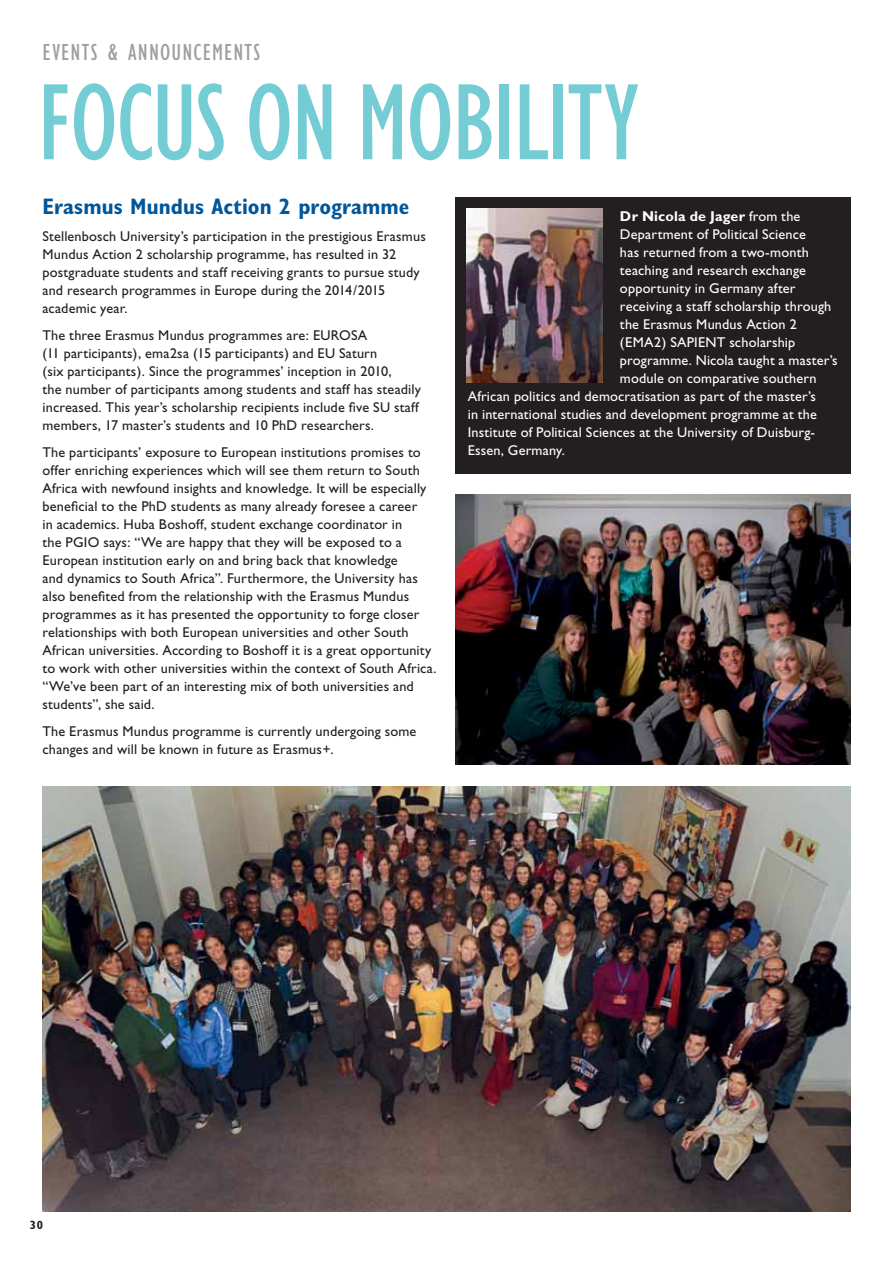
<style>
.page{position:relative;width:893px;height:1263px;background:#fff}
.page>*{position:absolute;margin:0;border:0;box-sizing:border-box;transform-origin:0 0}
.t1{font:condensed 112.2px "Gill Sans";letter-spacing:-.02em;color:#74cdd4}
.t2{font:condensed 24px "Gill Sans";color:#9d9fa2}
.t3{font:700 condensed 22.5px "Gill Sans";letter-spacing:.005em;color:#005699}
.t4{font:14.25px/18px "Gill Sans";letter-spacing:.01em;color:#231f20}
.t5{font:14.25px "Gill Sans";letter-spacing:.01em;color:#fff}
.t6{font:700 14.25px "Gill Sans";letter-spacing:.01em;color:#fff}
.t7{font:700 condensed 12px "Gill Sans";color:#231f20}
.s1{font-weight:400}
</style>
<div class="page">
<div style="left:455px;top:197px;width:395px;height:277px;background:#231f20"></div>
<img style="left:43px;top:787px;width:807px;height:425px">
<img style="left:455px;top:494px;width:395px;height:271px">
<img style="left:467px;top:208px;width:136px;height:175px">
<h2 class="t2" style="left:43px;top:40px;width:29px">EVENTS</h2>
<h2 class="t2" style="left:108px;top:40px;width:32px">&amp; ANNOUNCE</h2>
<h2 class="t2" style="left:212px;top:40px;width:22px">MENTS</h2>
<h1 class="t1" style="left:38px;top:62px;width:67px">FOCUSON</h1>
<h1 class="t1" style="left:357px;top:62px;width:284px">MOBILITY</h1>
<h3 class="t3" style="left:43px;top:193px;width:368px">Erasmus Mundus Action 2 programme</h3>
<p class="t4" style="left:43px;top:227px;width:385px">Stellenbosch University’s participation in the prestigious Erasmus Mundus Action 2 scholarship programme, has resulted in 32 postgraduate students and staff receiving grants to pursue study and research programmes in Europe during the 2014/2015 academic year.</p>
<p class="t4" style="left:43px;top:326px;width:380px">The three Erasmus Mundus programmes are: EUROSA<br>(11 participants), ema2sa (15 participants) and EU Saturn<br>(six participants). Since the programmes’ inception in 2010,<br>the number of participants among students and staff has steadily increased. This year’s scholarship recipients include five SU staff members, 17 master’s students and 10 PhD researchers.</p>
<p class="t4" style="left:43px;top:443px;width:394px">The participants’ exposure to European institutions promises to offer enriching experiences which will see them return to South Africa with newfound insights and knowledge. It will be especially beneficial to the PhD students as many already foresee a career<br>in academics. Huba Boshoff, student exchange coordinator in<br>the PGIO says: “We are happy that they will be exposed to a European institution early on and bring back that knowledge<br>and dynamics to South Africa”. Furthermore, the University has also benefited from the relationship with the Erasmus Mundus programmes as it has presented the opportunity to forge closer relationships with both European universities and other South African universities. According to Boshoff it is a great opportunity to work with other universities within the context of South Africa. “We’ve been part of an interesting mix of both universities and students”, she said.</p>
<p class="t4" style="left:43px;top:722px;width:375px">The Erasmus Mundus programme is currently undergoing some changes and will be known in future as Erasmus+.</p>
<p class="t6" style="left:620px;top:207px;width:182px">Dr Nicola de Jager <span class="s1">from the</span></p>
<p class="t5" style="left:620px;top:226px;width:187px">Department of Political Science</p>
<p class="t5" style="left:620px;top:244px;width:190px">has returned from a two-month</p>
<p class="t5" style="left:620px;top:262px;width:188px">teaching and research exchange</p>
<p class="t5" style="left:620px;top:280px;width:177px">opportunity in Germany after</p>
<p class="t5" style="left:620px;top:298px;width:213px">receiving a staff scholarship through</p>
<p class="t5" style="left:620px;top:316px;width:178px">the Erasmus Mundus Action 2</p>
<p class="t5" style="left:620px;top:334px;width:177px">(EMA2) SAPIENT scholarship</p>
<p class="t5" style="left:620px;top:352px;width:219px">programme. Nicola taught a master’s</p>
<p class="t5" style="left:620px;top:370px;width:198px">module on comparative southern</p>
<p class="t5" style="left:468px;top:388px;width:350px">African politics and democratisation as part of the master’s</p>
<p class="t5" style="left:468px;top:406px;width:351px">in international studies and development programme at the</p>
<p class="t5" style="left:468px;top:424px;width:349px">Institute of Political Sciences at the University of Duisburg-</p>
<p class="t5" style="left:468px;top:442px;width:97px">Essen, Germany.</p>
<p class="t7" style="left:30px;top:1218px;width:15px">30</p>
</div>
